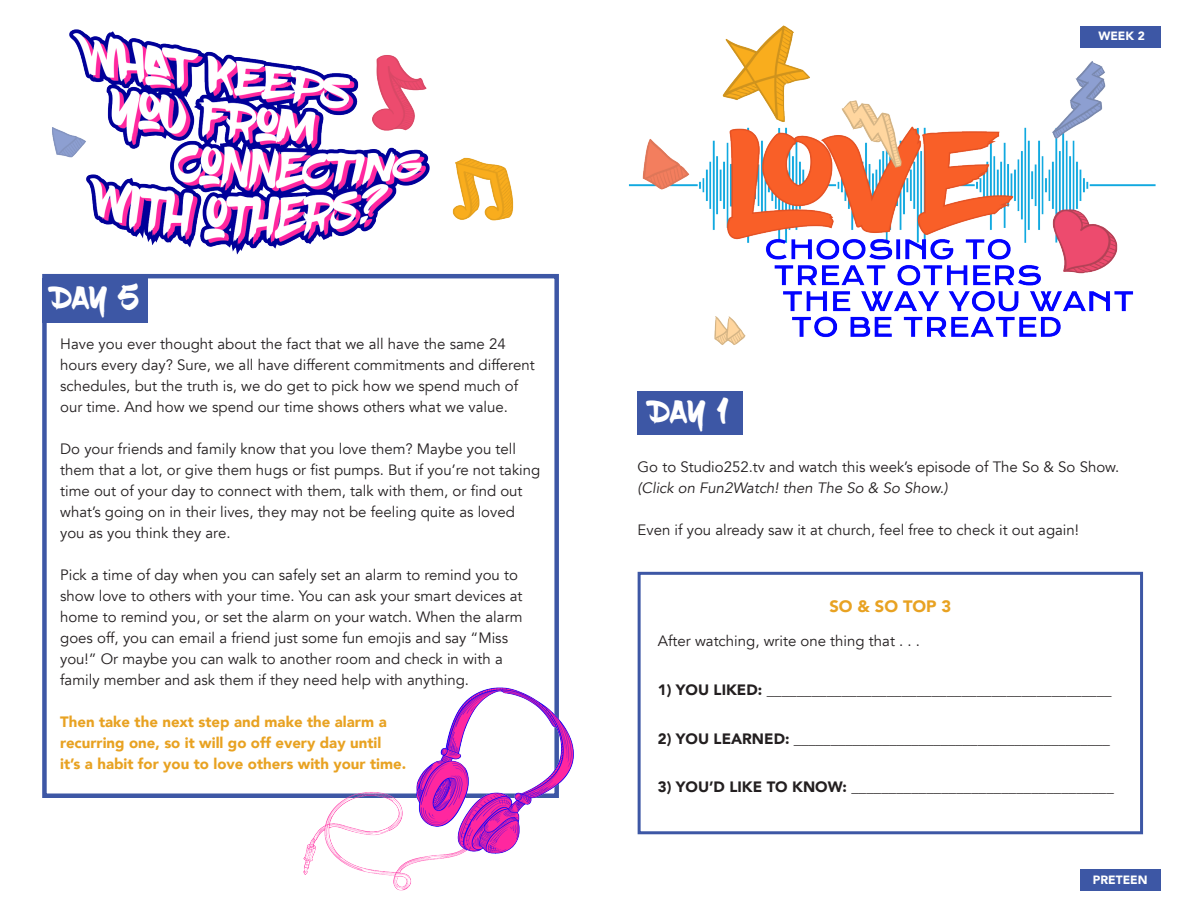
<style>
.page{position:relative;width:1188px;height:918px;background:#fff}
.page>*{position:absolute;margin:0;border:0;box-sizing:border-box;transform-origin:0 0}
.t1{font:33px "Blow Brush";letter-spacing:.005em;color:#fff}
.t2{font:900 16.5px "Avenir";color:#e8a222}
.t3{font:15px/21px "Avenir";color:#231f20}
.t4{font:900 15px "Avenir";color:#231f20}
.t5{font:900 15px "Avenir";color:#e8a222}
.t6{font:italic 15px "Avenir";color:#231f20}
.t7{font:900 12px "Avenir";color:#fff}
</style>
<div class="page">
<div style="left:1080px;top:870px;width:81px;height:21px;background:#3d57a5"></div>
<div style="left:638px;top:572px;width:505px;height:262px;background:#fff;border:3px solid #3d57a5"></div>
<img style="left:42px;top:25px;width:1119px;height:561px">
<img style="left:42px;top:25px;width:552px;height:354px">
<img style="left:42px;top:612px;width:532px;height:279px">
<p class="t1" style="left:52px;top:278px;width:89px">DAY 5</p>
<p class="t3" style="left:60px;top:334px;width:476px">Have you ever thought about the fact that we all have the same 24 hours every day? Sure, we all have different commitments and different schedules, but the truth is, we do get to pick how we spend much of our time. And how we spend our time shows others what we value.</p>
<p class="t3" style="left:60px;top:439px;width:482px">Do your friends and family know that you love them? Maybe you tell them that a lot, or give them hugs or fist pumps. But if you’re not taking time out of your day to connect with them, talk with them, or find out what’s going on in their lives, they may not be feeling quite as loved you as you think they are.</p>
<p class="t3" style="left:60px;top:565px;width:464px">Pick a time of day when you can safely set an alarm to remind you to show love to others with your time. You can ask your smart devices at home to remind you, or set the alarm on your watch. When the alarm goes off, you can email a friend just some fun emojis and say “Miss you!” Or maybe you can walk to another room and check in with a family member and ask them if they need help with anything.</p>
<p class="t5" style="left:60px;top:709px;width:328px">Then take the next step and make the alarm a</p>
<p class="t5" style="left:60px;top:730px;width:323px">recurring one, so it will go off every day until</p>
<p class="t5" style="left:60px;top:751px;width:347px">it’s a habit for you to love others with your time.</p>
<p class="t7" style="left:1098px;top:26px;width:48px">WEEK 2</p>
<p class="t1" style="left:650px;top:393px;width:80px">DAY 1</p>
<p class="t3" style="left:638px;top:457px;width:483px">Go to Studio252.tv and watch this week’s episode of The So &amp; So Show.</p>
<p class="t6" style="left:638px;top:479px;width:312px">(Click on Fun2Watch! then The So &amp; So Show.)</p>
<p class="t3" style="left:638px;top:520px;width:443px">Even if you already saw it at church, feel free to check it out again!</p>
<p class="t2" style="left:829px;top:593px;width:123px">SO &amp; SO TOP 3</p>
<p class="t3" style="left:658px;top:631px;width:264px">After watching, write one thing that . . .</p>
<p class="t4" style="left:658px;top:677px;width:455px">1) YOU LIKED: ______________________________________________</p>
<p class="t4" style="left:658px;top:726px;width:454px">2) YOU LEARNED: ___________________________________________</p>
<p class="t4" style="left:658px;top:774px;width:457px">3) YOU’D LIKE TO KNOW: ___________________________________</p>
<p class="t7" style="left:1093px;top:869px;width:56px">PRETEEN</p>
</div>
